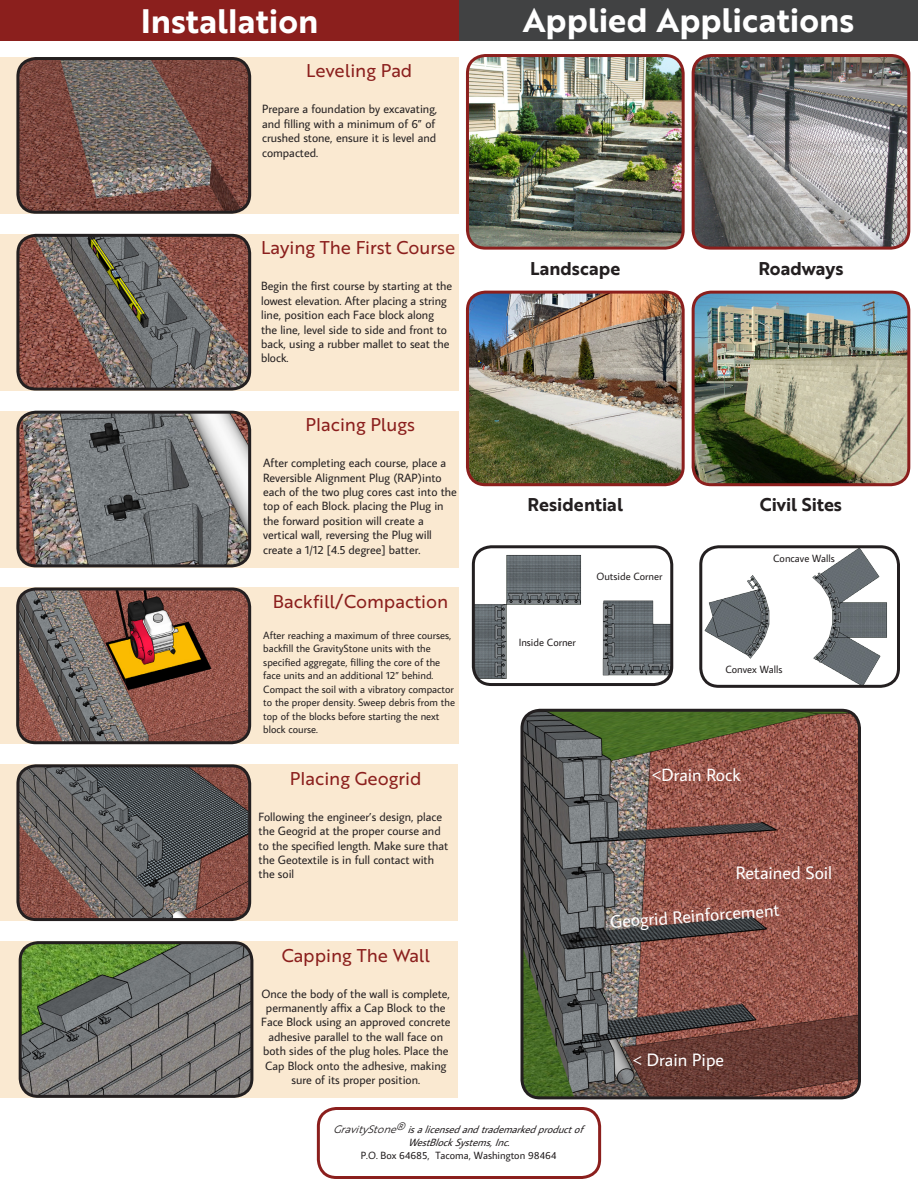
<style>
.page{position:relative;width:918px;height:1188px;background:#fff}
.page>*{position:absolute;margin:0;border:0;box-sizing:border-box;transform-origin:0 0}
.t1{font:33px "Brother 1816 Bold";color:#fff}
.t2{font:18px "Brother 1816 Regular";color:#8b1f1d}
.t3{font:18px "Average Sans";color:#fff}
.t4{font:18px "Brother 1816 Bold";color:#231f20}
.t5{font:17.85px "Average Sans";color:#fff}
.t6{font:12px/14.4px "Average Sans";color:#231f20}
.t7{font:10.5px/13.5px "Average Sans";color:#231f20}
.t8{font:italic 10.5px "Average Sans";color:#231f20}
.s1{font-size:19.05px}
.s2{font-family:"Brother 1816 Book"}
</style>
<div class="page">
<div style="left:0;top:57px;width:459px;height:157px;background:#fae9d1"></div>
<div style="left:0;top:234px;width:459px;height:157px;background:#fae9d1"></div>
<div style="left:0;top:411px;width:459px;height:156px;background:#fae9d1"></div>
<div style="left:0;top:588px;width:459px;height:156px;background:#fae9d1"></div>
<div style="left:0;top:764px;width:458px;height:157px;background:#fae9d1"></div>
<div style="left:0;top:941px;width:458px;height:157px;background:#fae9d1"></div>
<img style="left:20px;top:59px;width:230px;height:151px">
<div style="left:16px;top:57px;width:235px;height:157px;border:3px solid #231f20;border-radius:18px"></div>
<img style="left:20px;top:235px;width:230px;height:152px">
<div style="left:16px;top:234px;width:235px;height:157px;border:3px solid #231f20;border-radius:18px"></div>
<img style="left:20px;top:412px;width:230px;height:154px">
<div style="left:16px;top:411px;width:235px;height:156px;border:3px solid #231f20;border-radius:18px"></div>
<img style="left:18px;top:589px;width:232px;height:154px">
<div style="left:16px;top:588px;width:235px;height:156px;border:3px solid #231f20;border-radius:18px"></div>
<img style="left:20px;top:768px;width:230px;height:152px">
<div style="left:16px;top:764px;width:235px;height:157px;border:3px solid #231f20;border-radius:18px"></div>
<img style="left:20px;top:943px;width:232px;height:153px">
<div style="left:19px;top:941px;width:234px;height:157px;border:3px solid #231f20;border-radius:18px"></div>
<img style="left:473px;top:552px;width:199px;height:127px">
<div style="left:472px;top:545px;width:201px;height:141px;border:3px solid #231f20;border-radius:18px"></div>
<img style="left:703px;top:549px;width:193px;height:135px">
<div style="left:699px;top:545px;width:201px;height:143px;border:3px solid #231f20;border-radius:18px"></div>
<img style="left:467px;top:58px;width:214px;height:188px">
<div style="left:466px;top:54px;width:219px;height:196px;border:3px solid #8b1f1d;border-radius:18px"></div>
<img style="left:693px;top:56px;width:216px;height:192px">
<div style="left:692px;top:54px;width:218px;height:196px;border:3px solid #8b1f1d;border-radius:18px"></div>
<img style="left:693px;top:292px;width:216px;height:193px">
<div style="left:692px;top:291px;width:218px;height:195px;border:3px solid #8b1f1d;border-radius:18px"></div>
<img style="left:467px;top:292px;width:214px;height:193px">
<div style="left:466px;top:291px;width:219px;height:195px;border:3px solid #8b1f1d;border-radius:18px"></div>
<div style="left:0;top:0;width:459px;height:40px;background:#8b1f1d"></div>
<div style="left:459px;top:0;width:459px;height:40px;background:#414243"></div>
<div style="left:317px;top:1107px;width:284px;height:72px;border:3px solid #8b1f1d;border-radius:18px"></div>
<img style="left:524px;top:710px;width:336px;height:388px">
<div style="left:520px;top:709px;width:341px;height:390px;border:3px solid #231f20;border-radius:18px"></div>
<p class="t1" style="left:141px;top:-4px;width:179px">Installation</p>
<p class="t1" style="left:523px;top:-5px;width:333px">Applied Applications</p>
<p class="t2" style="left:306px;top:58px;width:108px">Leveling Pad</p>
<p class="t6" style="left:262px;top:102px;width:177px">Prepare a foundation by excavating, and filling with a minimum of 6” of crushed stone, ensure it is level and compacted.</p>
<p class="t2" style="left:261px;top:234px;width:196px">Laying The First Course</p>
<p class="t6" style="left:261px;top:279px;width:193px">Begin the first course by starting at the lowest elevation. After placing a string line, position each Face block along the line, level side to side and front to back, using a rubber mallet to seat the block.</p>
<p class="t2" style="left:306px;top:411px;width:111px">Placing Plugs</p>
<p class="t6" style="left:263px;top:455px;width:195px">After completing each course, place a Reversible Alignment Plug (RAP)into each of the two plug cores cast into the top of each Block. placing the Plug in the forward position will create a vertical wall, reversing the Plug will create a 1/12 [4.5 degree] batter.</p>
<p class="t2" style="left:273px;top:588px;width:177px">Backfill/Compaction</p>
<p class="t7" style="left:263px;top:628px;width:190px">After reaching a maximum of three courses, backfill the GravityStone units with the</p>
<p class="t7" style="left:263px;top:655px;width:193px">specified aggregate, filling the core of the face units and an additional 12” behind.<br>Compact the soil with a vibratory compactor to the proper density. Sweep debris from the top of the blocks before starting the next block course.</p>
<p class="t2" style="left:290px;top:765px;width:133px">Placing Geogrid</p>
<p class="t6" style="left:259px;top:809px;width:191px">Following the engineer’s design, place the Geogrid at the proper course and to the specified length. Make sure that the Geotextile is in full contact with the soil</p>
<p class="t2" style="left:282px;top:942px;width:150px">Capping The Wall</p>
<p class="t6" style="left:261px;top:986px;width:191px;text-align:center">Once the body of the wall is complete, permanently affix a Cap Block to the Face Block using an approved concrete adhesive parallel to the wall face on both sides of the plug holes. Place the Cap Block onto the adhesive, making sure of its proper position.</p>
<p class="t4" style="left:530px;top:254px;width:92px">Landscape</p>
<p class="t4" style="left:758px;top:254px;width:87px">Roadways</p>
<p class="t4" style="left:528px;top:491px;width:97px">Residential</p>
<p class="t4" style="left:760px;top:491px;width:84px">Civil Sites</p>
<p class="t7" style="left:596px;top:569px;width:68px">Outside Corner</p>
<p class="t7" style="left:519px;top:636px;width:59px">Inside Corner</p>
<p class="t7" style="left:773px;top:551px;width:63px">Concave Walls</p>
<p class="t7" style="left:725px;top:662px;width:59px">Convex Walls</p>
<p class="t5" style="left:651px;top:763px;width:91px"><span class="s1">&lt;</span>Drain Rock</p>
<p class="t3" style="left:736px;top:860px;width:98px">Retained Soil</p>
<p class="t3" style="left:609px;top:909px;width:171px;rotate:-4deg">Geogrid Reinforcement</p>
<p class="t3" style="left:632px;top:1047px;width:93px">&lt; Drain Pipe</p>
<p class="t8" style="left:333px;top:1123px;width:256px"><span class="s2">GravityStone</span><sup>®</sup>isalicensedandtrademarkedproductof</p>
<p class="t8" style="left:408px;top:1135px;width:107px">WestBlockSystems,Inc.</p>
<p class="t7" style="left:361px;top:1148px;width:197px">P.O. Box 64685, Tacoma, Washington 98464</p>
</div>
